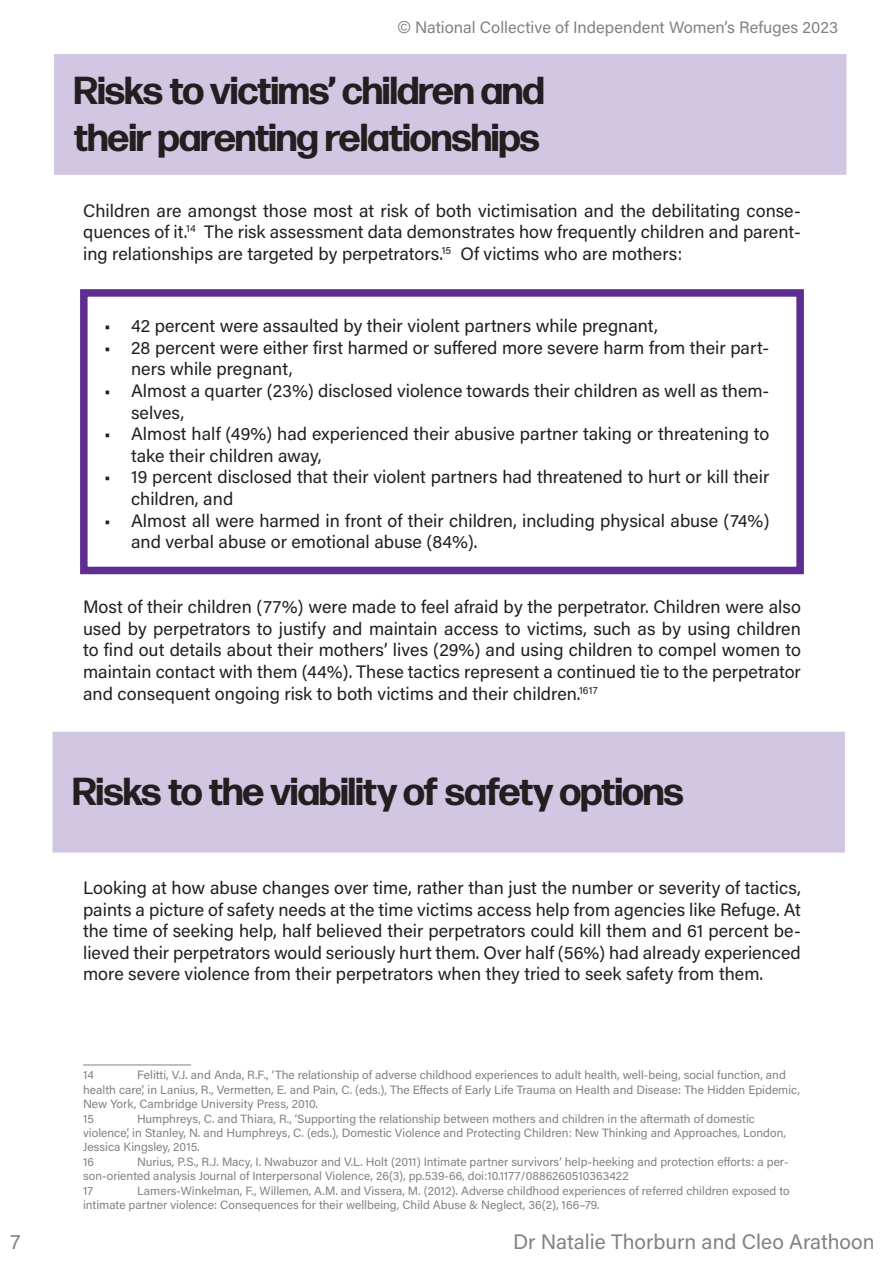
<style>
.page{position:relative;width:893px;height:1263px;background:#fff}
.page>*{position:absolute;margin:0;border:0;box-sizing:border-box;transform-origin:0 0}
.t1{font:700 39px/46.8px "Forma DJR Banner";color:#231f20}
.t2{font:21px "Acumin Variable Concept";color:#808285}
.t3{font:18px/21.6px "Acumin Variable Concept";color:#231f20}
.t4{font:16.5px "Acumin Variable Concept";color:#808285}
.t5{font:12px/14.4px "Acumin Variable Concept";color:#808285}
.s1{font-family:"Arial"}
</style>
<div class="page">
<div style="left:54px;top:54px;width:792px;height:121px;background:#d1c7e2"></div>
<hr style="left:83px;top:1064px;width:108px;height:1px;background:#808285">
<div style="left:80px;top:289px;width:724px;height:285px;border:8px solid #5d2d91"></div>
<div style="left:52px;top:732px;width:793px;height:120px;background:#d1c7e2"></div>
<p class="t2" style="left:10px;top:1227px;width:11px">7</p>
<p class="t4" style="left:398px;top:16px;width:441px"><span class="s1">©</span> National Collective of Independent Women’s Refuges 2023</p>
<h1 class="t1" style="left:74px;top:67px;width:471px">Risks to victims’ children and their parenting relationships</h1>
<p class="t3" style="left:83px;top:199px;width:719px;text-align:justify">Children are amongst those most at risk of both victimisation and the debilitating conse&shy;quences of it.<sup>14</sup> The risk assessment data demonstrates how frequently children and parent&shy;ing relationships are targeted by perpetrators.<sup>15</sup> Of victims who are mothers:</p>
<p class="t3" style="left:104px;top:314px;width:555px">• 42 percent were assaulted by their violent partners while pregnant,</p>
<p class="t3" style="left:131px;top:336px;width:640px;text-indent:-27px">• 28 percent were either first harmed or suffered more severe harm from their part&shy;ners while pregnant,</p>
<p class="t3" style="left:131px;top:379px;width:640px;text-indent:-27px">• Almost a quarter (23%) disclosed violence towards their children as well as them&shy;selves,</p>
<p class="t3" style="left:131px;top:422px;width:640px;text-indent:-27px">• Almost half (49%) had experienced their abusive partner taking or threatening to take their children away,</p>
<p class="t3" style="left:131px;top:466px;width:640px;text-indent:-27px">• 19 percent disclosed that their violent partners had threatened to hurt or kill their children, and</p>
<p class="t3" style="left:131px;top:509px;width:640px;text-indent:-27px">• Almost all were harmed in front of their children, including physical abuse (74%) and verbal abuse or emotional abuse (84%).</p>
<p class="t3" style="left:83px;top:595px;width:719px;text-align:justify">Most of their children (77%) were made to feel afraid by the perpetrator. Children were also used by perpetrators to justify and maintain access to victims, such as by using children to find out details about their mothers’ lives (29%) and using children to compel women to maintain contact with them (44%). These tactics represent a continued tie to the perpetrator and consequent ongoing risk to both victims and their children.<sup>1617</sup></p>
<h1 class="t1" style="left:73px;top:767px;width:612px">Risks to the viability of safety options</h1>
<p class="t3" style="left:83px;top:876px;width:719px;text-align:justify">Looking at how abuse changes over time, rather than just the number or severity of tactics, paints a picture of safety needs at the time victims access help from agencies like Refuge. At the time of seeking help, half believed their perpetrators could kill them and 61 percent be&shy;lieved their perpetrators would seriously hurt them. Over half (56%) had already experienced more severe violence from their perpetrators when they tried to seek safety from them.</p>
<p class="t5" style="left:83px;top:1067px;width:718px;text-indent:54px">Felitti, V.J. and Anda, R.F., ‘The relationship of adverse childhood experiences to adult health, well-being, social function, and health care’, in Lanius, R., Vermetten, E. and Pain, C. (eds.), The Effects of Early Life Trauma on Health and Disease: The Hidden Epidemic, New York, Cambridge University Press, 2010.<br>15</p>
<p class="t5" style="left:83px;top:1067px;width:12px">14</p>
<p class="t5" style="left:83px;top:1111px;width:704px;text-indent:54px">Humphreys, C. and Thiara, R., ‘Supporting the relationship between mothers and children in the aftermath of domestic violence’, in Stanley, N. and Humphreys, C. (eds.), Domestic Violence and Protecting Children: New Thinking and Approaches, London, Jessica Kingsley, 2015.<br>16</p>
<p class="t5" style="left:83px;top:1154px;width:707px;text-indent:54px">Nurius, P.S., R.J. Macy, I. Nwabuzor and V.L. Holt (2011) Intimate partner survivors’ help-heeking and protection efforts: a per&shy;son-oriented analysis Journal of Interpersonal Violence, 26(3), pp.539-66, doi:10.1177/0886260510363422<br>17</p>
<p class="t5" style="left:83px;top:1183px;width:708px;text-indent:54px">Lamers-Winkelman, F., Willemen, A.M. and Vissera, M. (2012). Adverse childhood experiences of referred children exposed to intimate partner violence: Consequences for their wellbeing, Child Abuse &amp; Neglect, 36(2), 166–79.</p>
<p class="t2" style="left:513px;top:1227px;width:363px">Dr Natalie Thorburn and Cleo Arathoon</p>
</div>
